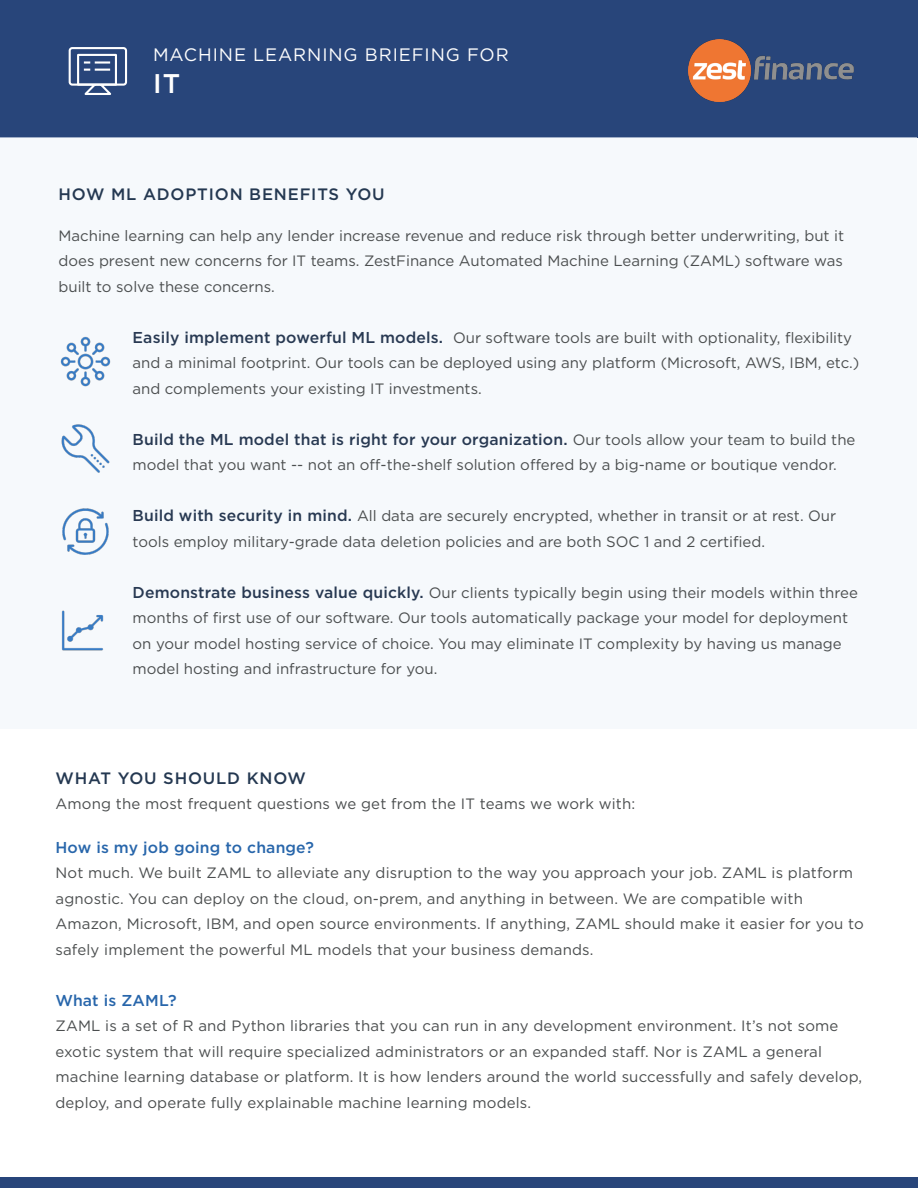
<style>
.page{position:relative;width:918px;height:1188px;background:#fff}
.page>*{position:absolute;margin:0;border:0;box-sizing:border-box;transform-origin:0 0}
.t1{font:500 27px "Gotham";color:#fefefe}
.t2{font:18px "Gotham";letter-spacing:.05em;color:#fefefe}
.t3{font:500 16.5px "Gotham";letter-spacing:.05em;color:#243851}
.t4{font:500 15.75px "Gotham";letter-spacing:.01em;color:#283952}
.t5{font:500 15.75px "Gotham";letter-spacing:.01em;color:#2866ab}
.t6{font:15px/25.5px "Gotham";color:#4b4e4f}
.s1{font-weight:500;font-size:15.75px;color:#283952}
.s2{font-weight:400;font-size:15px;color:#4b4e4f}
</style>
<div class="page">
<div style="left:0;top:0;width:918px;height:138px;background:#28457a"></div>
<div style="left:1px;top:137px;width:916px;height:592px;background:#f0f5fb"></div>
<img style="left:689px;top:40px;width:63px;height:62px">
<svg style="left:754px;top:55px;width:100px;height:25px"></svg>
<div style="left:0;top:1178px;width:918px;height:10px;background:#28457a"></div>
<div style="left:69px;top:47px;width:58px;height:39px;border:2px solid #fff;border-radius:3px"></div>
<svg style="left:76px;top:53px;width:42px;height:42px"></svg>
<img style="left:62px;top:508px;width:47px;height:47px">
<img style="left:60px;top:336px;width:51px;height:51px">
<img style="left:61px;top:424px;width:49px;height:49px">
<img style="left:62px;top:610px;width:42px;height:41px">
<p class="t2" style="left:153px;top:43px;width:357px">MACHINE LEARNING BRIEFING FOR</p>
<h1 class="t1" style="left:153px;top:66px;width:29px">IT</h1>
<p class="t3" style="left:58px;top:183px;width:328px">HOW ML ADOPTION BENEFITS YOU</p>
<p class="t6" style="left:58px;top:222px;width:787px;text-align:justify">Machine learning can help any lender increase revenue and reduce risk through better underwriting, but it does present new concerns for IT teams. ZestFinance Automated Machine Learning (ZAML) software was built to solve these concerns.</p>
<p class="t6" style="left:133px;top:324px;width:728px"><span class="s1">Easily implement powerful ML models.</span> Our software tools are built with optionality, flexibility and a minimal footprint. Our tools can be deployed using any platform (Microsoft, AWS, IBM, etc.) and complements your existing IT investments.</p>
<p class="t4" style="left:133px;top:429px;width:724px">Build the ML model that is right for your organization. <span class="s2">Our tools allow your team to build the</span></p>
<p class="t6" style="left:133px;top:452px;width:706px">model that you want -- not an off-the-shelf solution offered by a big-name or boutique vendor.</p>
<p class="t6" style="left:133px;top:503px;width:705px"><span class="s1">Build with security in mind.</span> All data are securely encrypted, whether in transit or at rest. Our tools employ military-grade data deletion policies and are both SOC 1 and 2 certified.</p>
<p class="t6" style="left:133px;top:579px;width:727px"><span class="s1">Demonstrate business value quickly.</span> Our clients typically begin using their models within three months of first use of our software. Our tools automatically package your model for deployment on your model hosting service of choice. You may eliminate IT complexity by having us manage model hosting and infrastructure for you.</p>
<p class="t3" style="left:56px;top:767px;width:252px">WHAT YOU SHOULD KNOW</p>
<p class="t6" style="left:56px;top:791px;width:581px">Among the most frequent questions we get from the IT teams we work with:</p>
<p class="t5" style="left:56px;top:837px;width:260px">How is my job going to change?</p>
<p class="t6" style="left:56px;top:860px;width:810px">Not much. We built ZAML to alleviate any disruption to the way you approach your job. ZAML is platform agnostic. You can deploy on the cloud, on-prem, and anything in between. We are compatible with Amazon, Microsoft, IBM, and open source environments. If anything, ZAML should make it easier for you to safely implement the powerful ML models that your business demands.</p>
<p class="t5" style="left:56px;top:990px;width:123px">What is ZAML?</p>
<p class="t6" style="left:56px;top:1013px;width:808px">ZAML is a set of R and Python libraries that you can run in any development environment. It’s not some exotic system that will require specialized administrators or an expanded staff. Nor is ZAML a general machine learning database or platform. It is how lenders around the world successfully and safely develop, deploy, and operate fully explainable machine learning models.</p>
</div>
